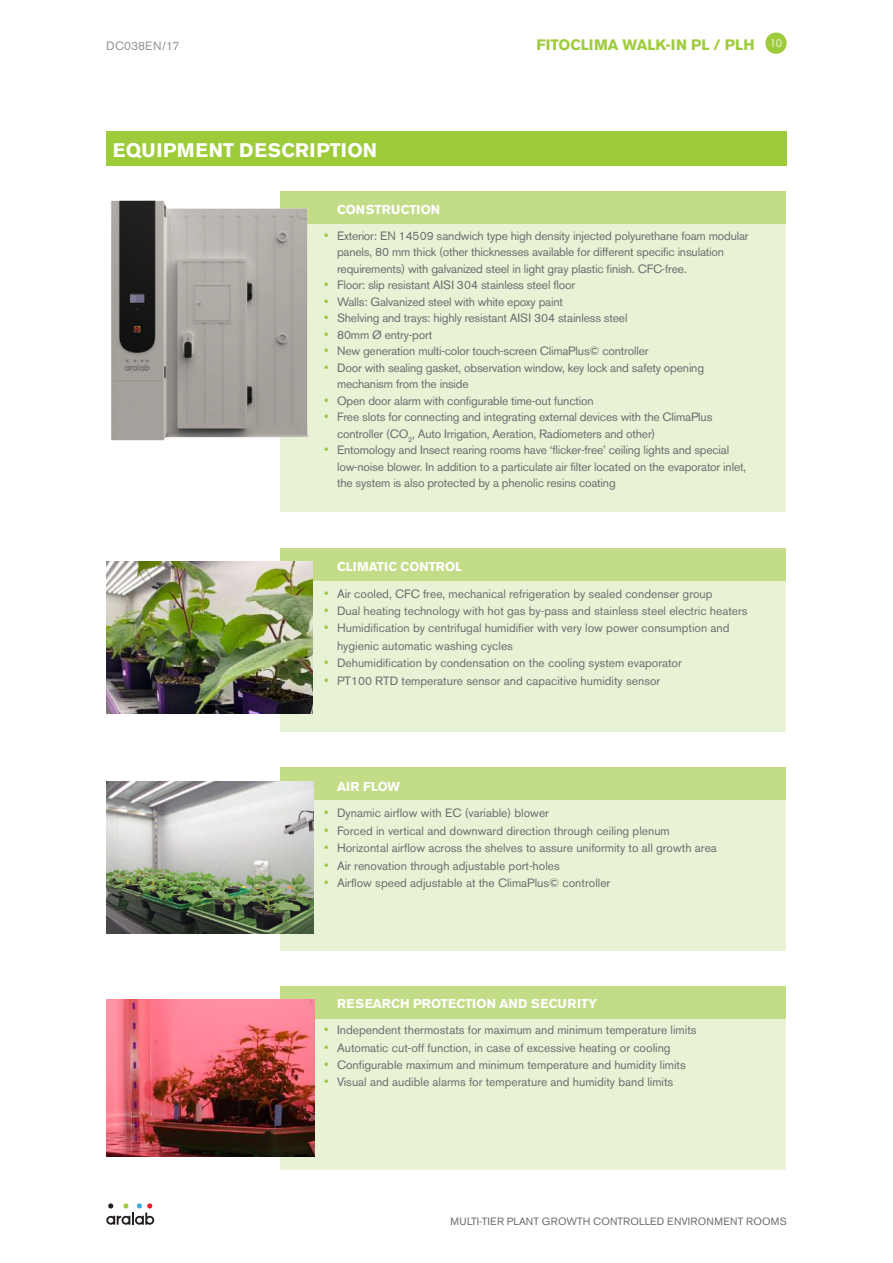
<style>
.page{position:relative;width:893px;height:1263px;background:#fff}
.page>*{position:absolute;margin:0;border:0;box-sizing:border-box;transform-origin:0 0}
.t1{font:700 19.5px "Akzidenz Grotesk BE";letter-spacing:.02em;color:#fff}
.t2{font:700 15px "Akzidenz Grotesk BE";color:#9ecb3a}
.t3{font:700 12.75px "Akzidenz Grotesk BE";color:#fff}
.t4{font:12px/16.5px "Akzidenz Grotesk BE";color:#6c6d70}
.t5{font:12px "Akzidenz Grotesk BE";color:#939598}
.t6{font:10.5px "Akzidenz Grotesk BE";letter-spacing:.02em;color:#6c6d70}
.s1{font-size:13.5px;color:#9ecb3a}
</style>
<div class="page">
<svg style="left:106px;top:1203px;width:48px;height:22px"></svg>
<div style="left:765px;top:33px;width:22px;height:21px;background:#9ecb3a;border-radius:50%"></div>
<div style="left:280px;top:767px;width:506px;height:183px;background:#e8f2d4"></div>
<div style="left:280px;top:767px;width:506px;height:32px;background:#c3dc88"></div>
<img style="left:106px;top:781px;width:207px;height:152px">
<div style="left:280px;top:986px;width:506px;height:183px;background:#e8f2d4"></div>
<div style="left:280px;top:986px;width:506px;height:32px;background:#c3dc88"></div>
<div style="left:280px;top:548px;width:506px;height:183px;background:#e8f2d4"></div>
<div style="left:280px;top:191px;width:506px;height:320px;background:#e8f2d4"></div>
<div style="left:280px;top:191px;width:506px;height:33px;background:#c3dc88"></div>
<div style="left:280px;top:548px;width:506px;height:32px;background:#c3dc88"></div>
<div style="left:106px;top:132px;width:681px;height:34px;background:#9ecb3a"></div>
<img style="left:106px;top:562px;width:207px;height:152px">
<img style="left:106px;top:999px;width:208px;height:158px">
<img style="left:111px;top:200px;width:198px;height:241px">
<p class="t5" style="left:106px;top:39px;width:75px">DC038EN/17</p>
<p class="t2" style="left:536px;top:36px;width:247px">FITOCLIMA WALK-IN PL / PLH <sup>10</sup></p>
<h1 class="t1" style="left:113px;top:139px;width:266px">EQUIPMENT DESCRIPTION</h1>
<p class="t3" style="left:337px;top:202px;width:105px">CONSTRUCTION</p>
<p class="t4" style="left:337px;top:227px;width:413px;text-indent:-13px"><span class="s1">•</span> Exterior: EN 14509 sandwich type high density injected polyurethane foam modular panels, 80 mm thick (other thicknesses available for different specific insulation requirements) with galvanized steel in light gray plastic finish. CFC-free.</p>
<p class="t4" style="left:324px;top:277px;width:252px"><span class="s1">•</span> Floor: slip resistant AISI 304 stainless steel floor</p>
<p class="t4" style="left:324px;top:293px;width:240px"><span class="s1">•</span> Walls: Galvanized steel with white epoxy paint</p>
<p class="t4" style="left:324px;top:310px;width:305px"><span class="s1">•</span> Shelving and trays: highly resistant AISI 304 stainless steel</p>
<p class="t4" style="left:324px;top:326px;width:109px"><span class="s1">•</span> 80mm Ø entry-port</p>
<p class="t4" style="left:324px;top:343px;width:326px"><span class="s1">•</span> New generation multi-color touch-screen ClimaPlus© controller</p>
<p class="t4" style="left:337px;top:359px;width:369px;text-indent:-13px"><span class="s1">•</span> Door with sealing gasket, observation window, key lock and safety opening mechanism from the inside</p>
<p class="t4" style="left:324px;top:392px;width:271px"><span class="s1">•</span> Open door alarm with configurable time-out function</p>
<p class="t4" style="left:337px;top:409px;width:377px;text-indent:-13px"><span class="s1">•</span> Free slots for connecting and integrating external devices with the ClimaPlus controller (CO<sub>2</sub>, Auto Irrigation, Aeration, Radiometers and other)</p>
<p class="t4" style="left:337px;top:442px;width:411px;text-indent:-13px"><span class="s1">•</span> Entomology and Insect rearing rooms have ‘flicker-free’ ceiling lights and special low-noise blower. In addition to a particulate air filter located on the evaporator inlet, the system is also protected by a phenolic resins coating</p>
<p class="t3" style="left:337px;top:559px;width:127px">CLIMATIC CONTROL</p>
<p class="t4" style="left:324px;top:585px;width:390px"><span class="s1">•</span> Air cooled, CFC free, mechanical refrigeration by sealed condenser group</p>
<p class="t4" style="left:324px;top:603px;width:425px"><span class="s1">•</span> Dual heating technology with hot gas by-pass and stainless steel electric heaters</p>
<p class="t4" style="left:337px;top:619px;width:394px;line-height:17.4px;text-indent:-13px"><span class="s1">•</span> Humidification by centrifugal humidifier with very low power consumption and hygienic automatic washing cycles</p>
<p class="t4" style="left:324px;top:655px;width:359px"><span class="s1">•</span> Dehumidification by condensation on the cooling system evaporator</p>
<p class="t4" style="left:324px;top:672px;width:338px"><span class="s1">•</span> PT100 RTD temperature sensor and capacitive humidity sensor</p>
<p class="t3" style="left:337px;top:779px;width:64px">AIR FLOW</p>
<p class="t4" style="left:324px;top:805px;width:226px"><span class="s1">•</span> Dynamic airflow with EC (variable) blower</p>
<p class="t4" style="left:324px;top:822px;width:347px"><span class="s1">•</span> Forced in vertical and downward direction through ceiling plenum</p>
<p class="t4" style="left:324px;top:840px;width:394px"><span class="s1">•</span> Horizontal airflow across the shelves to assure uniformity to all growth area</p>
<p class="t4" style="left:324px;top:857px;width:237px"><span class="s1">•</span> Air renovation through adjustable port-holes</p>
<p class="t4" style="left:324px;top:874px;width:288px"><span class="s1">•</span> Airflow speed adjustable at the ClimaPlus© controller</p>
<p class="t3" style="left:337px;top:996px;width:262px">RESEARCH PROTECTION AND SECURITY</p>
<p class="t4" style="left:324px;top:1022px;width:374px"><span class="s1">•</span> Independent thermostats for maximum and minimum temperature limits</p>
<p class="t4" style="left:324px;top:1039px;width:348px"><span class="s1">•</span> Automatic cut-off function, in case of excessive heating or cooling</p>
<p class="t4" style="left:324px;top:1056px;width:363px"><span class="s1">•</span> Configurable maximum and minimum temperature and humidity limits</p>
<p class="t4" style="left:324px;top:1074px;width:351px"><span class="s1">•</span> Visual and audible alarms for temperature and humidity band limits</p>
<p class="t6" style="left:450px;top:1215px;width:338px">MULTI-TIER PLANT GROWTH CONTROLLED ENVIRONMENT ROOMS</p>
</div>
